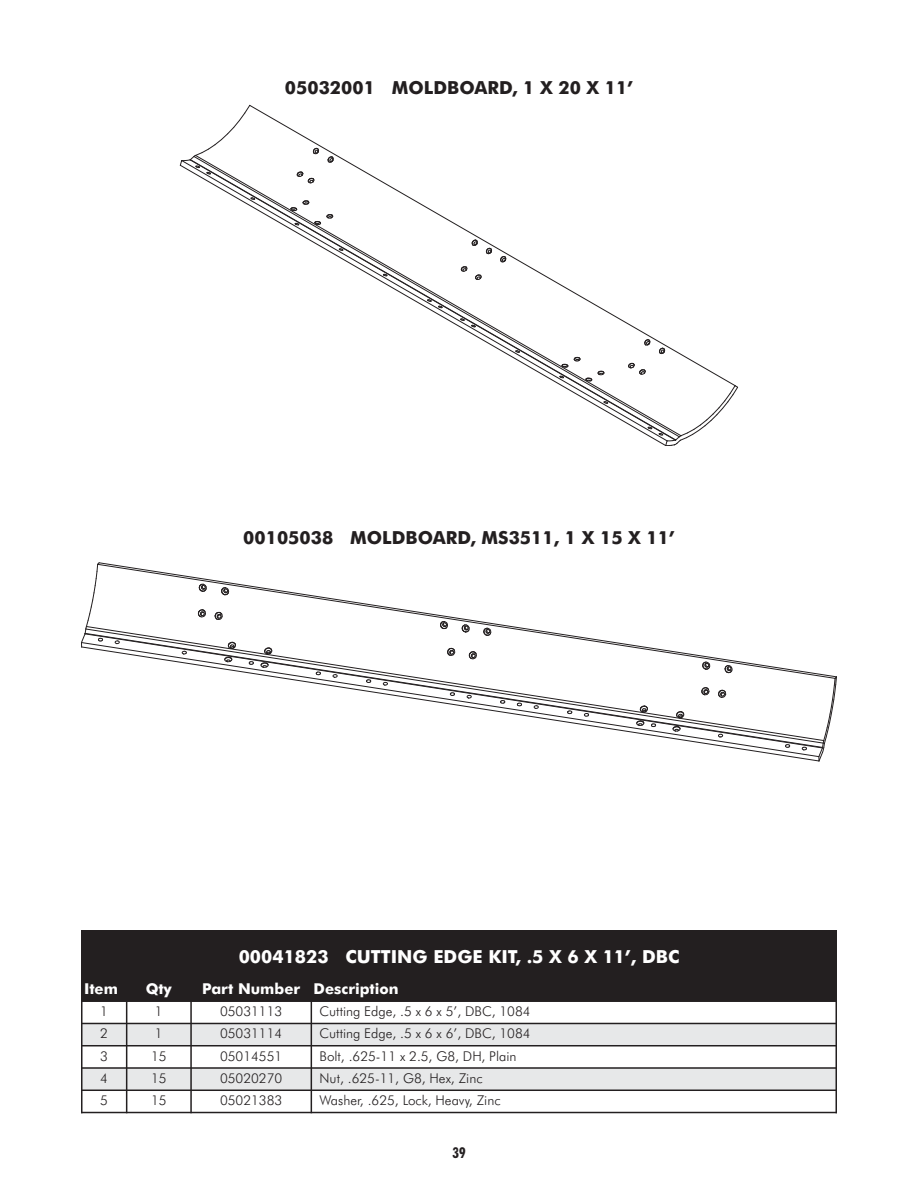
<style>
.page{position:relative;width:918px;height:1188px;background:#fff}
.page>*{position:absolute;margin:0;border:0;box-sizing:border-box;transform-origin:0 0}
.t1{font:700 18px "Futura BT";color:#231f20}
.t2{font:700 18px "Futura BT";color:#fff}
.t3{font:700 15px "Futura BT";color:#fff}
.t4{font:700 condensed 15px "Futura BT";color:#231f20}
.t5{font:300 13.5px "Futura BT";color:#231f20}
</style>
<div class="page">
<svg style="left:196px;top:159px;width:472px;height:283px"></svg>
<svg style="left:312px;top:147px;width:7px;height:8px"></svg>
<svg style="left:327px;top:156px;width:7px;height:7px"></svg>
<svg style="left:180px;top:105px;width:71px;height:70px"></svg>
<svg style="left:296px;top:171px;width:19px;height:13px"></svg>
<svg style="left:251px;top:197px;width:5px;height:3px"></svg>
<svg style="left:290px;top:200px;width:44px;height:26px"></svg>
<svg style="left:471px;top:239px;width:7px;height:7px"></svg>
<svg style="left:338px;top:248px;width:5px;height:3px"></svg>
<svg style="left:485px;top:247px;width:8px;height:8px"></svg>
<svg style="left:500px;top:256px;width:7px;height:7px"></svg>
<svg style="left:460px;top:266px;width:8px;height:6px"></svg>
<svg style="left:383px;top:273px;width:5px;height:4px"></svg>
<svg style="left:475px;top:274px;width:7px;height:6px"></svg>
<svg style="left:426px;top:299px;width:17px;height:10px"></svg>
<svg style="left:459px;top:318px;width:6px;height:3px"></svg>
<svg style="left:471px;top:324px;width:5px;height:4px"></svg>
<svg style="left:644px;top:339px;width:7px;height:7px"></svg>
<svg style="left:515px;top:350px;width:6px;height:3px"></svg>
<svg style="left:658px;top:347px;width:8px;height:8px"></svg>
<svg style="left:628px;top:362px;width:18px;height:13px"></svg>
<svg style="left:559px;top:357px;width:46px;height:25px"></svg>
<svg style="left:603px;top:401px;width:6px;height:3px"></svg>
<svg style="left:648px;top:426px;width:4px;height:4px"></svg>
<svg style="left:658px;top:385px;width:80px;height:61px"></svg>
<svg style="left:81px;top:647px;width:737px;height:111px"></svg>
<svg style="left:85px;top:647px;width:733px;height:97px"></svg>
<svg style="left:96px;top:563px;width:725px;height:115px"></svg>
<svg style="left:198px;top:583px;width:9px;height:9px"></svg>
<svg style="left:221px;top:586px;width:9px;height:10px"></svg>
<svg style="left:197px;top:609px;width:10px;height:9px"></svg>
<svg style="left:214px;top:611px;width:9px;height:10px"></svg>
<svg style="left:439px;top:620px;width:10px;height:10px"></svg>
<svg style="left:461px;top:624px;width:9px;height:9px"></svg>
<svg style="left:483px;top:627px;width:9px;height:10px"></svg>
<svg style="left:114px;top:640px;width:6px;height:5px"></svg>
<svg style="left:81px;top:562px;width:23px;height:85px"></svg>
<svg style="left:227px;top:641px;width:10px;height:9px"></svg>
<svg style="left:181px;top:650px;width:7px;height:5px"></svg>
<svg style="left:263px;top:647px;width:10px;height:8px"></svg>
<svg style="left:446px;top:647px;width:10px;height:9px"></svg>
<svg style="left:468px;top:651px;width:10px;height:9px"></svg>
<svg style="left:223px;top:656px;width:10px;height:7px"></svg>
<svg style="left:248px;top:661px;width:21px;height:7px"></svg>
<svg style="left:702px;top:661px;width:9px;height:9px"></svg>
<svg style="left:724px;top:664px;width:9px;height:10px"></svg>
<svg style="left:315px;top:671px;width:7px;height:5px"></svg>
<svg style="left:332px;top:673px;width:6px;height:6px"></svg>
<svg style="left:365px;top:679px;width:7px;height:4px"></svg>
<svg style="left:382px;top:681px;width:6px;height:5px"></svg>
<svg style="left:701px;top:686px;width:9px;height:10px"></svg>
<svg style="left:449px;top:692px;width:7px;height:4px"></svg>
<svg style="left:717px;top:689px;width:10px;height:10px"></svg>
<svg style="left:466px;top:694px;width:6px;height:5px"></svg>
<svg style="left:499px;top:700px;width:7px;height:4px"></svg>
<svg style="left:516px;top:702px;width:7px;height:5px"></svg>
<svg style="left:533px;top:705px;width:6px;height:5px"></svg>
<svg style="left:566px;top:710px;width:7px;height:5px"></svg>
<svg style="left:639px;top:705px;width:10px;height:8px"></svg>
<svg style="left:583px;top:712px;width:7px;height:5px"></svg>
<svg style="left:675px;top:710px;width:10px;height:9px"></svg>
<svg style="left:635px;top:720px;width:22px;height:8px"></svg>
<svg style="left:672px;top:725px;width:9px;height:7px"></svg>
<svg style="left:718px;top:733px;width:6px;height:5px"></svg>
<svg style="left:784px;top:744px;width:7px;height:4px"></svg>
<svg style="left:801px;top:746px;width:7px;height:5px"></svg>
<svg style="left:818px;top:674px;width:19px;height:88px"></svg>
<div style="left:81px;top:931px;width:755px;height:48px;background:#231f20"></div>
<div style="left:81px;top:979px;width:46px;height:22px;background:#231f20"></div>
<div style="left:127px;top:979px;width:64px;height:22px;background:#231f20"></div>
<div style="left:191px;top:979px;width:120px;height:22px;background:#231f20"></div>
<div style="left:311px;top:979px;width:526px;height:22px;background:#231f20"></div>
<div style="left:81px;top:1023px;width:46px;height:23px;background:#e7e8e9"></div>
<div style="left:127px;top:1023px;width:64px;height:23px;background:#e7e8e9"></div>
<div style="left:191px;top:1023px;width:120px;height:23px;background:#e7e8e9"></div>
<div style="left:311px;top:1023px;width:526px;height:23px;background:#e7e8e9"></div>
<div style="left:81px;top:1068px;width:46px;height:22px;background:#e7e8e9"></div>
<div style="left:127px;top:1068px;width:64px;height:22px;background:#e7e8e9"></div>
<div style="left:191px;top:1068px;width:120px;height:22px;background:#e7e8e9"></div>
<div style="left:311px;top:1068px;width:526px;height:22px;background:#e7e8e9"></div>
<hr style="left:81px;top:931px;width:1px;height:182px;background:#231f20">
<hr style="left:126px;top:978px;width:1px;height:135px;background:#231f20">
<hr style="left:190px;top:978px;width:2px;height:135px;background:#231f20">
<hr style="left:311px;top:978px;width:1px;height:135px;background:#231f20">
<hr style="left:836px;top:931px;width:1px;height:182px;background:#231f20">
<hr style="left:81px;top:1000px;width:756px;height:2px;background:#231f20">
<hr style="left:81px;top:1023px;width:756px;height:1px;background:#231f20">
<hr style="left:81px;top:1045px;width:756px;height:1px;background:#231f20">
<hr style="left:81px;top:1067px;width:756px;height:2px;background:#231f20">
<hr style="left:81px;top:1090px;width:756px;height:1px;background:#231f20">
<hr style="left:81px;top:1112px;width:756px;height:1px;background:#231f20">
<h1 class="t1" style="left:285px;top:80px;width:350px">05032001 MOLDBOARD, 1 X 20 X 11’</h1>
<h1 class="t1" style="left:243px;top:531px;width:433px">00105038 MOLDBOARD, MS3511, 1 X 15 X 11’</h1>
<h1 class="t2" style="left:239px;top:950px;width:442px">00041823 CUTTING EDGE KIT, .5 X 6 X 11’, DBC</h1>
<p class="t3" style="left:84px;top:983px;width:36px">Item</p>
<p class="t3" style="left:146px;top:983px;width:28px">Qty</p>
<p class="t3" style="left:202px;top:983px;width:198px">Part Number Description</p>
<p class="t5" style="left:100px;top:1006px;width:9px">1</p>
<p class="t5" style="left:155px;top:1006px;width:9px">1</p>
<p class="t5" style="left:220px;top:1006px;width:64px">05031113</p>
<p class="t5" style="left:320px;top:1006px;width:212px">Cutting Edge, .5 x 6 x 5’, DBC, 1084</p>
<p class="t5" style="left:100px;top:1028px;width:9px">2</p>
<p class="t5" style="left:155px;top:1028px;width:9px">1</p>
<p class="t5" style="left:220px;top:1028px;width:64px">05031114</p>
<p class="t5" style="left:320px;top:1028px;width:212px">Cutting Edge, .5 x 6 x 6’, DBC, 1084</p>
<p class="t5" style="left:100px;top:1050px;width:9px">3</p>
<p class="t5" style="left:151px;top:1050px;width:17px">15</p>
<p class="t5" style="left:220px;top:1050px;width:64px">05014551</p>
<p class="t5" style="left:320px;top:1050px;width:198px">Bolt, .625-11 x 2.5, G8, DH, Plain</p>
<p class="t5" style="left:100px;top:1073px;width:9px">4</p>
<p class="t5" style="left:151px;top:1073px;width:17px">15</p>
<p class="t5" style="left:220px;top:1073px;width:64px">05020270</p>
<p class="t5" style="left:320px;top:1073px;width:164px">Nut, .625-11, G8, Hex, Zinc</p>
<p class="t5" style="left:100px;top:1095px;width:9px">5</p>
<p class="t5" style="left:151px;top:1095px;width:17px">15</p>
<p class="t5" style="left:220px;top:1095px;width:64px">05021383</p>
<p class="t5" style="left:320px;top:1095px;width:182px">Washer, .625, Lock, Heavy, Zinc</p>
<p class="t4" style="left:452px;top:1147px;width:15px">39</p>
</div>
